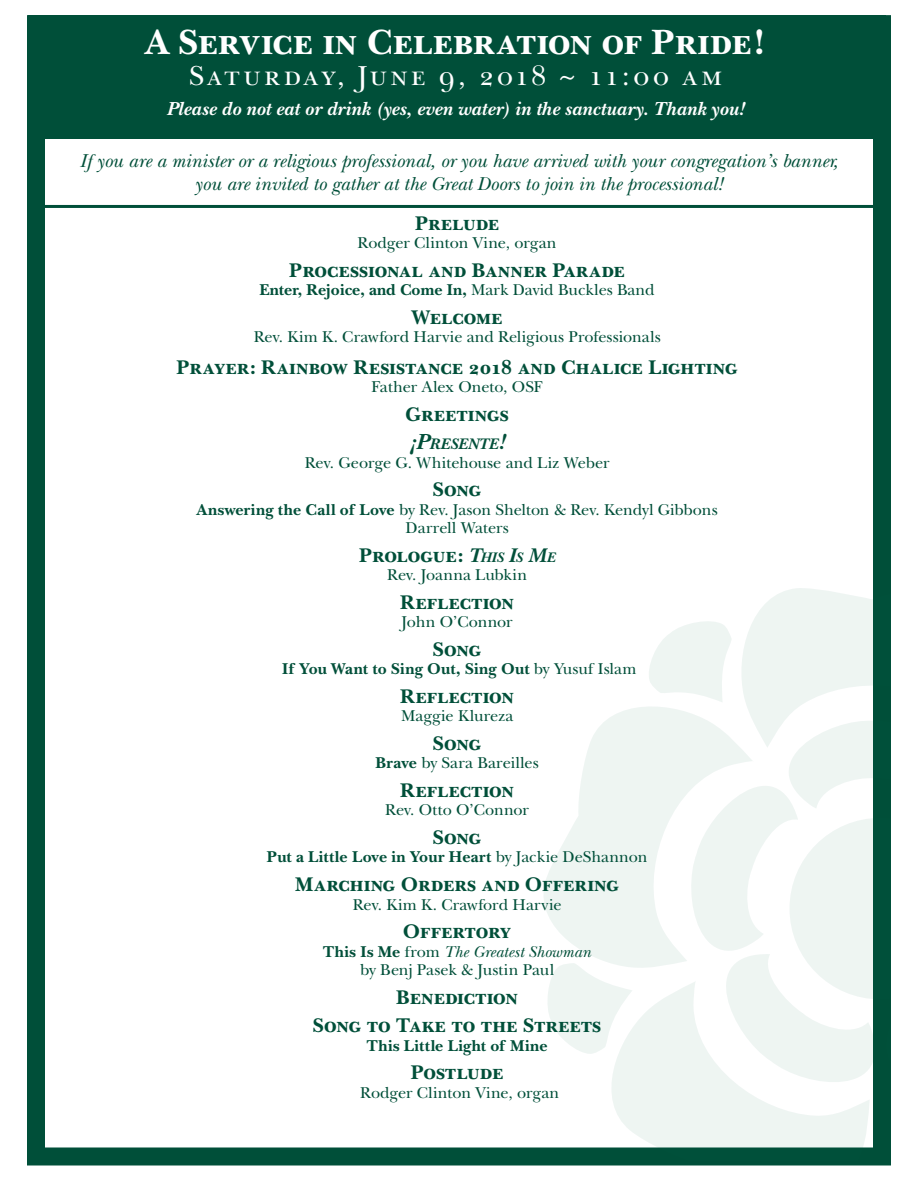
<style>
.page{position:relative;width:918px;height:1188px;background:#fff}
.page>*{position:absolute;margin:0;border:0;box-sizing:border-box;transform-origin:0 0}
.t1{font:36.75px "New Baskerville Bold SC";letter-spacing:-.01em;color:#fff}
.t2{font:28.65px "New Baskerville SC";letter-spacing:.09em;color:#fff}
.TEXT{font:20.7px "New Baskerville Bold SC";letter-spacing:-.005em;color:#004f39}
.t3{font:italic 700 19.65px "New Baskerville";letter-spacing:.01em;color:#fff}
.t4{font:italic 19.5px/22.5px "New Baskerville";color:#004f39;text-align:center}
.TEXT-2{font:16.35px/18.5px "New Baskerville";color:#004f39;text-align:center}
.t5{font:700 16.35px "New Baskerville";letter-spacing:.005em;color:#004f39}
.t6{font:700 16.35px "New Baskerville";letter-spacing:.025em;color:#004f39}
.t7{font:italic 700 15.9px "New Baskerville";letter-spacing:.01em;color:#004f39}
.s1{font-weight:400}
.s2{font-size:22.8px}
.s3{font-weight:700}
.s4{font-family:"New Baskerville";font-weight:700;font-style:italic}
.s5{font-family:"New Baskerville";font-weight:700;font-style:italic;font-size:14.4px}
.s6{font-style:italic}
</style>
<div class="page">
<div style="left:27px;top:15px;width:864px;height:1151px;border:18px solid #004f39"></div>
<svg style="left:544px;top:707px;width:102px;height:261px;fill:#eef5f2"></svg>
<svg style="left:594px;top:1012px;width:52px;height:149px;fill:#eef5f2"></svg>
<svg style="left:544px;top:963px;width:89px;height:91px"></svg>
<svg style="left:646px;top:586px;width:245px;height:575px"></svg>
<div style="left:28px;top:15px;width:858px;height:124px;background:#004f39"></div>
<hr style="left:45px;top:205px;width:828px;height:3px;background:#004f39">
<p class="t1" style="left:145px;top:22px;width:622px">A Service in Celebration of Pride!</p>
<p class="t2" style="left:189px;top:59px;width:534px">Saturday, June 9, 2018 ~ 11:00 am</p>
<p class="t3" style="left:166px;top:97px;width:580px">Please do not eat or drink (yes, even water) in the sanctuary. Thank you!</p>
<p class="t4" style="left:80px;top:150px;width:760px">If you are a minister or a religious professional, or you have arrived with your congregation’s banner, you are invited to gather at the Great Doors to join in the processional!</p>
<p class="TEXT" style="left:415px;top:212px;width:86px">Prelude</p>
<p class="TEXT-2" style="left:358px;top:234px;width:201px">Rodger Clinton Vine, organ</p>
<p class="TEXT" style="left:289px;top:259px;width:337px">Processional and Banner Parade</p>
<p class="t5" style="left:260px;top:280px;width:397px">Enter, Rejoice, and Come In, <span class="s1">Mark David Buckles Band</span></p>
<p class="TEXT" style="left:412px;top:306px;width:92px">Welcome</p>
<p class="TEXT-2" style="left:254px;top:328px;width:408px">Rev. Kim K. Crawford Harvie and Religious Professionals</p>
<p class="TEXT" style="left:177px;top:355px;width:563px">Prayer: Rainbow Resistance 2018 and Chalice Lighting</p>
<p class="TEXT-2" style="left:372px;top:378px;width:173px">Father Alex Oneto, OSF</p>
<p class="TEXT" style="left:405px;top:403px;width:105px">Greetings</p>
<p class="t7" style="left:409px;top:434px;width:98px"><span class="s2">¡P</span>RESENTE<span class="s2">!</span></p>
<p class="TEXT-2" style="left:305px;top:453px;width:306px">Rev. George G. Whitehouse and Liz Weber</p>
<p class="TEXT" style="left:433px;top:478px;width:50px">Song</p>
<p class="TEXT-2" style="left:197px;top:500px;width:522px"><span class="s3">Answering the Call of Love</span> by Rev. Jason Shelton &amp; Rev. Kendyl Gibbons<br>Darrell Waters</p>
<p class="TEXT" style="left:359px;top:544px;width:197px">Prologue: <span class="s4">T</span><span class="s5">HIS</span> <span class="s4">I</span><span class="s5">S</span> <span class="s4">M</span><span class="s5">E</span></p>
<p class="TEXT-2" style="left:387px;top:566px;width:141px">Rev. Joanna Lubkin</p>
<p class="TEXT" style="left:400px;top:591px;width:115px">Reflection</p>
<p class="TEXT-2" style="left:402px;top:613px;width:113px">John O’Connor</p>
<p class="TEXT" style="left:433px;top:638px;width:50px">Song</p>
<p class="t5" style="left:282px;top:660px;width:356px">If You Want to Sing Out, Sing Out <span class="s1">by Yusuf Islam</span></p>
<p class="TEXT" style="left:400px;top:685px;width:115px">Reflection</p>
<p class="TEXT-2" style="left:401px;top:707px;width:114px">Maggie Klureza</p>
<p class="TEXT" style="left:433px;top:732px;width:50px">Song</p>
<p class="TEXT-2" style="left:376px;top:754px;width:165px"><span class="s3">Brave</span> by Sara Bareilles</p>
<p class="TEXT" style="left:400px;top:779px;width:115px">Reflection</p>
<p class="TEXT-2" style="left:385px;top:801px;width:145px">Rev. Otto O’Connor</p>
<p class="TEXT" style="left:433px;top:826px;width:50px">Song</p>
<p class="t5" style="left:267px;top:848px;width:382px">Put a Little Love in Your Heart <span class="s1">by Jackie DeShannon</span></p>
<p class="TEXT" style="left:295px;top:873px;width:326px">Marching Orders and Offering</p>
<p class="TEXT-2" style="left:353px;top:895px;width:210px">Rev. Kim K. Crawford Harvie</p>
<p class="TEXT" style="left:403px;top:920px;width:110px">Offertory</p>
<p class="TEXT-2" style="left:323px;top:942px;width:269px"><span class="s3">This Is Me</span> from <span class="s6">The Greatest Showman </span>by Benj Pasek &amp; Justin Paul</p>
<p class="TEXT" style="left:396px;top:985px;width:123px">Benediction</p>
<p class="TEXT" style="left:313px;top:1014px;width:290px">Song to Take to the Streets</p>
<p class="t6" style="left:367px;top:1036px;width:182px">This Little Light of Mine</p>
<p class="TEXT" style="left:411px;top:1061px;width:94px">Postlude</p>
<p class="TEXT-2" style="left:360px;top:1083px;width:201px">Rodger Clinton Vine, organ</p>
</div>
